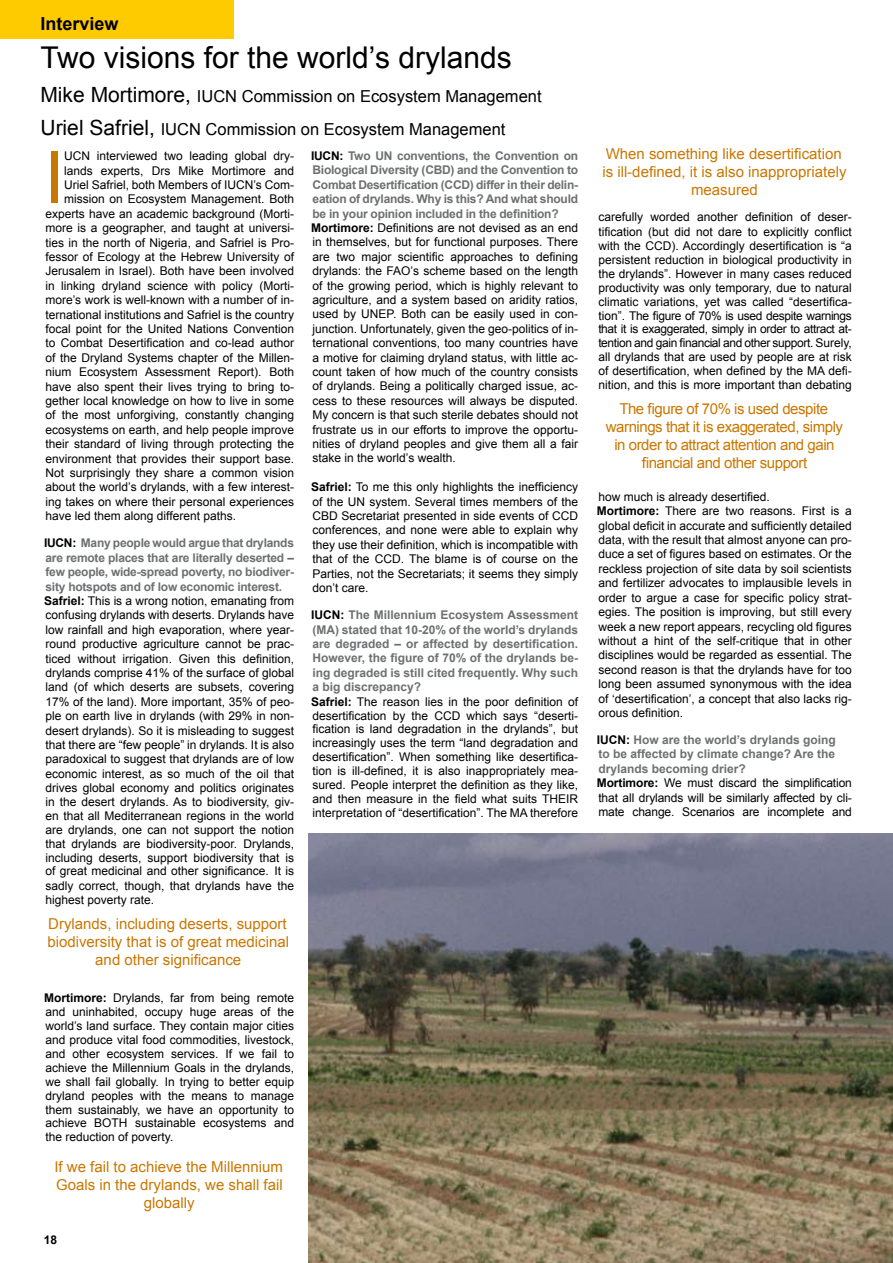
<style>
.page{position:relative;width:893px;height:1263px;background:#fff}
.page>*{position:absolute;margin:0;border:0;box-sizing:border-box;transform-origin:0 0}
.t1{font:72.3px "Arial";color:#ca7700}
.t2{font:30px "Arial";color:#000}
.t3{font:700 18px "Arial";color:#000}
.t4{font:16.5px/33.8px "Arial";color:#000}
.t5{font:15px/18px "Arial";color:#ca7700;text-align:center}
.t6{font:15px/18px "Arial";letter-spacing:-.03em;color:#ca7700;text-align:center}
.t7{font:12px/14.4px "Arial";color:#000}
.t8{font:700 12px "Arial";color:#000}
.s1{font-size:21px}
.s2{font-weight:700}
.s3{font-weight:700;color:#6d6f71}
</style>
<div class="page">
<div style="left:0;top:0;width:233px;height:38px;background:#fecb00"></div>
<img style="left:309px;top:833px;width:584px;height:430px">
<h3 class="t3" style="left:40px;top:12px;width:80px">Interview</h3>
<h2 class="t2" style="left:40px;top:38px;width:473px">Two visions for the world’s drylands</h2>
<h3 class="t4" style="left:40px;top:79px;width:503px"><span class="s1">Mike Mortimore,</span> IUCN Commission on Ecosystem Management<br><span class="s1">Uriel Safriel,</span> IUCN Commission on Ecosystem Management</h3>
<h1 class="t1" style="left:44px;top:131px;width:22px">I</h1>
<p class="t7" style="left:64px;top:149px;width:231px">UCN interviewed two leading global dry-</p>
<p class="t7" style="left:64px;top:163px;width:231px">lands experts, Drs Mike Mortimore and</p>
<p class="t7" style="left:64px;top:178px;width:231px">Uriel Safriel, both Members of IUCN’s Com-</p>
<p class="t7" style="left:64px;top:192px;width:231px">mission on Ecosystem Management. Both</p>
<p class="t7" style="left:46px;top:206px;width:250px">experts have an academic background (Morti-</p>
<p class="t7" style="left:46px;top:221px;width:250px">more is a geographer, and taught at universi-</p>
<p class="t7" style="left:46px;top:235px;width:250px">ties in the north of Nigeria, and Safriel is Pro-</p>
<p class="t7" style="left:46px;top:250px;width:250px">fessor of Ecology at the Hebrew University of</p>
<p class="t7" style="left:46px;top:264px;width:250px">Jerusalem in Israel). Both have been involved</p>
<p class="t7" style="left:46px;top:278px;width:250px">in linking dryland science with policy (Morti-</p>
<p class="t7" style="left:46px;top:293px;width:250px">more’s work is well-known with a number of in-</p>
<p class="t7" style="left:46px;top:307px;width:250px">ternational institutions and Safriel is the country</p>
<p class="t7" style="left:46px;top:322px;width:250px">focal point for the United Nations Convention</p>
<p class="t7" style="left:46px;top:336px;width:250px">to Combat Desertification and co-lead author</p>
<p class="t7" style="left:46px;top:350px;width:250px">of the Dryland Systems chapter of the Millen-</p>
<p class="t7" style="left:46px;top:365px;width:250px">nium Ecosystem Assessment Report). Both</p>
<p class="t7" style="left:46px;top:379px;width:250px">have also spent their lives trying to bring to-</p>
<p class="t7" style="left:46px;top:394px;width:250px">gether local knowledge on how to live in some</p>
<p class="t7" style="left:46px;top:408px;width:250px">of the most unforgiving, constantly changing</p>
<p class="t7" style="left:46px;top:422px;width:250px">ecosystems on earth, and help people improve</p>
<p class="t7" style="left:46px;top:437px;width:250px">their standard of living through protecting the</p>
<p class="t7" style="left:46px;top:451px;width:250px">environment that provides their support base.</p>
<p class="t7" style="left:46px;top:466px;width:250px">Not surprisingly they share a common vision</p>
<p class="t7" style="left:46px;top:480px;width:250px">about the world’s drylands, with a few interest-</p>
<p class="t7" style="left:46px;top:494px;width:250px">ing takes on where their personal experiences</p>
<p class="t7" style="left:46px;top:509px;width:192px">have led them along different paths.</p>
<p class="t7" style="left:44px;top:536px;width:252px"><span class="s2">IUCN:</span> <span class="s3">Many people would argue that drylands are remote places that are literally deserted – few people, wide-spread poverty, no biodiver&shy;sity hotspots and of low economic interest.<br></span><span class="s2">Safriel:</span> This is a wrong notion, emanating from confusing drylands with deserts. Drylands have low rainfall and high evaporation, where year&shy;round productive agriculture cannot be prac&shy;ticed without irrigation. Given this definition, drylands comprise 41% of the surface of global land (of which deserts are subsets, covering 17% of the land). More important, 35% of peo&shy;ple on earth live in drylands (with 29% in non&shy;desert drylands). So it is misleading to suggest that there are “few people” in drylands. It is also paradoxical to suggest that drylands are of low economic interest, as so much of the oil that drives global economy and politics originates in the desert drylands. As to biodiversity, giv&shy;en that all Mediterranean regions in the world are drylands, one can not support the notion that drylands are biodiversity-poor. Drylands, including deserts, support biodiversity that is of great medicinal and other significance. It is sadly correct, though, that drylands have the highest poverty rate.</p>
<p class="t5" style="left:47px;top:915px;width:243px">Drylands, including deserts, support biodiversity that is of great medicinal and other significance</p>
<p class="t7" style="left:44px;top:991px;width:252px;line-height:14px;text-align:justify"><span class="s2">Mortimore:</span> Drylands, far from being remote and uninhabited, occupy huge areas of the world’s land surface. They contain major cities and produce vital food commodities, livestock, and other ecosystem services. If we fail to achieve the Millennium Goals in the drylands, we shall fail globally. In trying to better equip dryland peoples with the means to manage them sustainably, we have an opportunity to achieve BOTH sustainable ecosystems and the reduction of poverty.</p>
<p class="t5" style="left:54px;top:1158px;width:230px">If we fail to achieve the Millennium<br>Goals in the drylands, we shall fail globally</p>
<p class="t8" style="left:44px;top:1231px;width:15px">18</p>
<p class="t7" style="left:311px;top:149px;width:269px"><span class="s2">IUCN:</span> <span class="s3">Two UN conventions, the Convention on Biological Diversity (CBD) and the Convention to Combat Desertification (CCD) differ in their delin&shy;eation of drylands. Why is this? And what should be in your opinion included in the definition?<br></span><span class="s2">Mortimore:</span> Definitions are not devised as an end in themselves, but for functional purposes. There are two major scientific approaches to defining drylands: the FAO’s scheme based on the length of the growing period, which is highly relevant to agriculture, and a system based on aridity ratios, used by UNEP. Both can be easily used in con&shy;junction. Unfortunately, given the geo-politics of in&shy;ternational conventions, too many countries have a motive for claiming dryland status, with little ac&shy;count taken of how much of the country consists of drylands. Being a politically charged issue, ac&shy;cess to these resources will always be disputed.<br>My concern is that such sterile debates should not frustrate us in our efforts to improve the opportu&shy;nities of dryland peoples and give them all a fair stake in the world’s wealth.</p>
<p class="t7" style="left:311px;top:480px;width:269px;text-align:justify"><span class="s2">Safriel:</span> To me this only highlights the inefficiency of the UN system. Several times members of the CBD Secretariat presented in side events of CCD conferences, and none were able to explain why they use their definition, which is incompatible with that of the CCD. The blame is of course on the Parties, not the Secretariats; it seems they simply don’t care.</p>
<p class="t7" style="left:311px;top:608px;width:269px"><span class="s2">IUCN:</span> <span class="s3">The Millennium Ecosystem Assessment (MA) stated that 10-20% of the world’s drylands are degraded – or affected by desertification.<br>However, the figure of 70% of the drylands be&shy;ing degraded is still cited frequently. Why such a big discrepancy?<br></span><span class="s2">Safriel:</span> The reason lies in the poor definition of desertification by the CCD which says “deserti&shy;fication is land degradation in the drylands”, but increasingly uses the term “land degradation and desertification”. When something like desertifica&shy;tion is ill-defined, it is also inappropriately mea&shy;sured. People interpret the definition as they like, and then measure in the field what suits THEIR interpretation of “desertification”. The MA therefore</p>
<p class="t5" style="left:602px;top:145px;width:246px">When something like desertification is ill-defined, it is also inappropriately measured</p>
<p class="t7" style="left:598px;top:210px;width:255px;line-height:14px;text-align:justify">carefully worded another definition of deser&shy;tification (but did not dare to explicitly conflict with the CCD). Accordingly desertification is “a persistent reduction in biological productivity in the drylands”. However in many cases reduced productivity was only temporary, due to natural climatic variations, yet was called “desertifica&shy;tion”. The figure of 70% is used despite warnings that it is exaggerated, simply in order to attract at&shy;tention and gain financial and other support. Surely, all drylands that are used by people are at risk of desertification, when defined by the MA defi&shy;nition, and this is more important than debating</p>
<p class="t6" style="left:606px;top:399px;width:239px">The figure of 70% is used despite warnings that it is exaggerated, simply in order to attract attention and gain financial and other support</p>
<p class="t7" style="left:597px;top:490px;width:257px">how much is already desertified.<br><span class="s2">Mortimore:</span> There are two reasons. First is a global deficit in accurate and sufficiently detailed data, with the result that almost anyone can pro&shy;duce a set of figures based on estimates. Or the reckless projection of site data by soil scientists and fertilizer advocates to implausible levels in order to argue a case for specific policy strat&shy;egies. The position is improving, but still every week a new report appears, recycling old figures without a hint of the self-critique that in other disciplines would be regarded as essential. The second reason is that the drylands have for too long been assumed synonymous with the idea of ‘desertification’, a concept that also lacks rig&shy;orous definition.</p>
<p class="t7" style="left:597px;top:733px;width:257px"><span class="s2">IUCN:</span> <span class="s3">How are the world’s drylands going<br>to be affected by climate change? Are the drylands becoming drier?<br></span><span class="s2">Mortimore:</span> We must discard the simplification that all drylands will be similarly affected by cli&shy;mate change. Scenarios are incomplete and</p>
</div>
